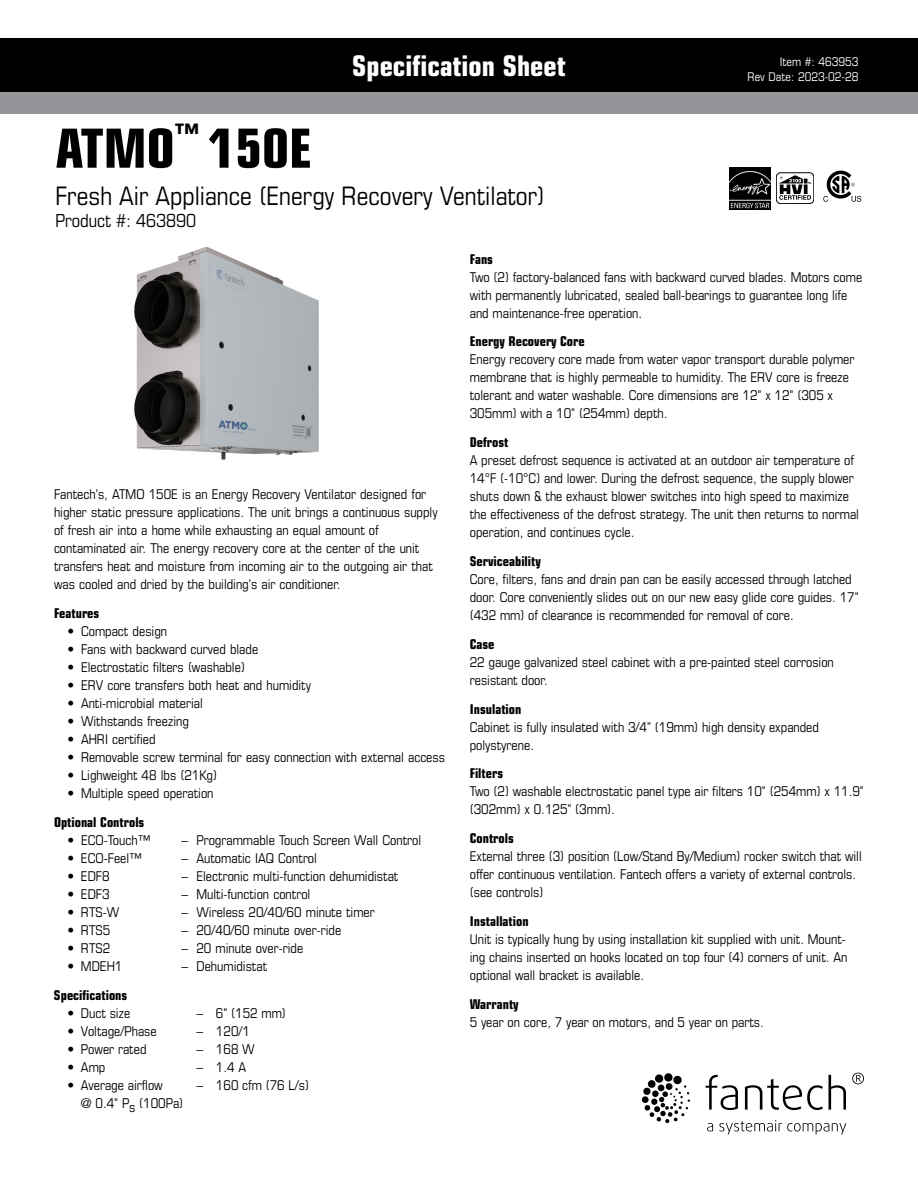
<style>
.page{position:relative;width:918px;height:1188px;background:#fff}
.page>*{position:absolute;margin:0;border:0;box-sizing:border-box;transform-origin:0 0}
.t1{font:700 condensed 54px "Eurostile LT Std";color:#000}
.t2{font:700 condensed 28.5px "Eurostile LT Std";color:#fff}
.t3{font:condensed 25.5px "Eurostile LT Std";color:#000}
.t4{font:700 condensed 25.5px "Eurostile LT Std";color:#000}
.t5{font:condensed 18px "Eurostile LT Std";color:#000}
.t6{font:condensed 13.5px/18px "Eurostile LT Std";color:#000}
.t7{font:700 condensed 13.5px "Eurostile LT Std";color:#000}
.t8{font:condensed 12px/14.4px "Eurostile LT Std";color:#fff;text-align:right}
</style>
<div class="page">
<div style="left:0;top:38px;width:918px;height:54px;background:#000"></div>
<div style="left:0;top:92px;width:918px;height:21px;background:#939598"></div>
<svg style="left:823px;top:171px;width:38px;height:31px"></svg>
<svg style="left:642px;top:1073px;width:48px;height:50px"></svg>
<svg style="left:707px;top:1123px;width:6px;height:8px"></svg>
<svg style="left:719px;top:1120px;width:127px;height:15px"></svg>
<svg style="left:706px;top:1075px;width:32px;height:35px"></svg>
<svg style="left:745px;top:1079px;width:78px;height:31px"></svg>
<svg style="left:829px;top:1075px;width:17px;height:35px"></svg>
<svg style="left:852px;top:1073px;width:12px;height:11px"></svg>
<div style="left:776px;top:172px;width:38px;height:32px;border:1px solid #000;border-radius:4px"></div>
<svg style="left:779px;top:175px;width:33px;height:25px"></svg>
<img style="left:134px;top:246px;width:185px;height:214px">
<img style="left:729px;top:167px;width:41px;height:43px">
<h2 class="t2" style="left:352px;top:49px;width:215px">Specification Sheet</h2>
<p class="t8" style="left:748px;top:54px;width:112px">Item #: 463953<br>Rev Date: 2023-02-28</p>
<h3 class="t4" style="left:174px;top:118px;width:27px">™</h3>
<h1 class="t1" style="left:56px;top:116px;width:258px">ATMO 150E</h1>
<h3 class="t3" style="left:56px;top:181px;width:491px">Fresh Air Appliance (Energy Recovery Ventilator)</h3>
<h3 class="t5" style="left:56px;top:210px;width:142px">Product #: 463890</h3>
<p class="t6" style="left:54px;top:485px;width:385px">Fantech's, ATMO 150E is an Energy Recovery Ventilator designed for higher static pressure applications. The unit brings a continuous supply of fresh air into a home while exhausting an equal amount of contaminated air. The energy recovery core at the center of the unit transfers heat and moisture from incoming air to the outgoing air that was cooled and dried by the building's air conditioner.</p>
<p class="t7" style="left:54px;top:605px;width:47px">Features</p>
<p class="t6" style="left:68px;top:622px;width:101px">• Compact design</p>
<p class="t6" style="left:68px;top:640px;width:192px">• Fans with backward curved blade</p>
<p class="t6" style="left:68px;top:658px;width:179px">• Electrostatic filters (washable)</p>
<p class="t6" style="left:68px;top:676px;width:245px">• ERV core transfers both heat and humidity</p>
<p class="t6" style="left:68px;top:694px;width:137px">• Anti-microbial material</p>
<p class="t6" style="left:68px;top:712px;width:123px">• Withstands freezing</p>
<p class="t6" style="left:68px;top:730px;width:90px">• AHRI certified</p>
<p class="t6" style="left:68px;top:748px;width:379px">• Removable screw terminal for easy connection with external access</p>
<p class="t6" style="left:68px;top:766px;width:151px">• Lighweight 48 lbs (21Kg)</p>
<p class="t6" style="left:68px;top:784px;width:148px">• Multiple speed operation</p>
<p class="t7" style="left:54px;top:814px;width:92px">Optional Controls</p>
<p class="t6" style="left:68px;top:831px;width:85px">• ECO-Touch™</p>
<p class="t6" style="left:182px;top:831px;width:241px">– Programmable Touch Screen Wall Control</p>
<p class="t6" style="left:67px;top:849px;width:77px">• ECO-Feel™</p>
<p class="t6" style="left:182px;top:849px;width:137px">– Automatic IAQ Control</p>
<p class="t6" style="left:67px;top:867px;width:44px">• EDF8</p>
<p class="t6" style="left:182px;top:867px;width:218px">– Electronic multi-function dehumidistat</p>
<p class="t6" style="left:67px;top:885px;width:44px">• EDF3</p>
<p class="t6" style="left:182px;top:885px;width:130px">– Multi-function control</p>
<p class="t6" style="left:67px;top:903px;width:53px">• RTS-W</p>
<p class="t6" style="left:182px;top:903px;width:195px">– Wireless 20/40/60 minute timer</p>
<p class="t6" style="left:67px;top:921px;width:44px">• RTS5</p>
<p class="t6" style="left:182px;top:921px;width:161px">– 20/40/60 minute over-ride</p>
<p class="t6" style="left:67px;top:939px;width:44px">• RTS2</p>
<p class="t6" style="left:182px;top:939px;width:123px">– 20 minute over-ride</p>
<p class="t6" style="left:67px;top:957px;width:56px">• MDEH1</p>
<p class="t6" style="left:182px;top:957px;width:87px">– Dehumidistat</p>
<p class="t7" style="left:54px;top:987px;width:75px">Specifications</p>
<p class="t6" style="left:67px;top:1004px;width:64px">• Duct size</p>
<p class="t6" style="left:196px;top:1004px;width:91px">– 6" (152 mm)</p>
<p class="t6" style="left:67px;top:1022px;width:91px">• Voltage/Phase</p>
<p class="t6" style="left:196px;top:1022px;width:55px">– 120/1</p>
<p class="t6" style="left:67px;top:1040px;width:81px">• Power rated</p>
<p class="t6" style="left:196px;top:1040px;width:60px">– 168 W</p>
<p class="t6" style="left:67px;top:1058px;width:39px">• Amp</p>
<p class="t6" style="left:196px;top:1058px;width:51px">– 1.4 A</p>
<p class="t6" style="left:67px;top:1076px;width:97px">• Average airflow</p>
<p class="t6" style="left:196px;top:1076px;width:114px">– 160 cfm (76 L/s)</p>
<p class="t6" style="left:81px;top:1094px;width:104px">@ 0.4" Ps (100Pa)</p>
<p class="t7" style="left:470px;top:251px;width:25px">Fans</p>
<p class="t6" style="left:470px;top:268px;width:394px">Two (2) factory-balanced fans with backward curved blades. Motors come with permanently lubricated, sealed ball-bearings to guarantee long life and maintenance-free operation.</p>
<p class="t7" style="left:470px;top:333px;width:116px">Energy Recovery Core</p>
<p class="t6" style="left:470px;top:350px;width:386px">Energy recovery core made from water vapor transport durable polymer membrane that is highly permeable to humidity. The ERV core is freeze tolerant and water washable. Core dimensions are 12" x 12" (305 x 305mm) with a 10" (254mm) depth.</p>
<p class="t7" style="left:470px;top:434px;width:40px">Defrost</p>
<p class="t6" style="left:470px;top:451px;width:391px">A preset defrost sequence is activated at an outdoor air temperature of 14°F (-10°C) and lower. During the defrost sequence, the supply blower shuts down &amp; the exhaust blower switches into high speed to maximize the effectiveness of the defrost strategy. The unit then returns to normal operation, and continues cycle.</p>
<p class="t7" style="left:470px;top:553px;width:73px">Serviceability</p>
<p class="t6" style="left:470px;top:570px;width:390px">Core, filters, fans and drain pan can be easily accessed through latched door. Core conveniently slides out on our new easy glide core guides. 17" (432 mm) of clearance is recommended for removal of core.</p>
<p class="t7" style="left:470px;top:636px;width:26px">Case</p>
<p class="t6" style="left:470px;top:653px;width:366px">22 gauge galvanized steel cabinet with a pre-painted steel corrosion resistant door.</p>
<p class="t7" style="left:470px;top:701px;width:53px">Insulation</p>
<p class="t6" style="left:470px;top:718px;width:351px">Cabinet is fully insulated with 3/4” (19mm) high density expanded polystyrene.</p>
<p class="t7" style="left:470px;top:765px;width:35px">Filters</p>
<p class="t6" style="left:470px;top:782px;width:396px">Two (2) washable electrostatic panel type air filters 10" (254mm) x 11.9" (302mm) x 0.125" (3mm).</p>
<p class="t7" style="left:470px;top:830px;width:46px">Controls</p>
<p class="t6" style="left:470px;top:847px;width:394px">External three (3) position (Low/Stand By/Medium) rocker switch that will offer continuous ventilation. Fantech offers a variety of external controls. (see controls)</p>
<p class="t7" style="left:470px;top:913px;width:60px">Installation</p>
<p class="t6" style="left:470px;top:930px;width:379px;text-align:justify">Unit is typically hung by using installation kit supplied with unit. Mount&shy;ing chains inserted on hooks located on top four (4) corners of unit. An optional wall bracket is available.</p>
<p class="t7" style="left:470px;top:996px;width:51px">Warranty</p>
<p class="t6" style="left:470px;top:1013px;width:296px">5 year on core, 7 year on motors, and 5 year on parts.</p>
</div>
